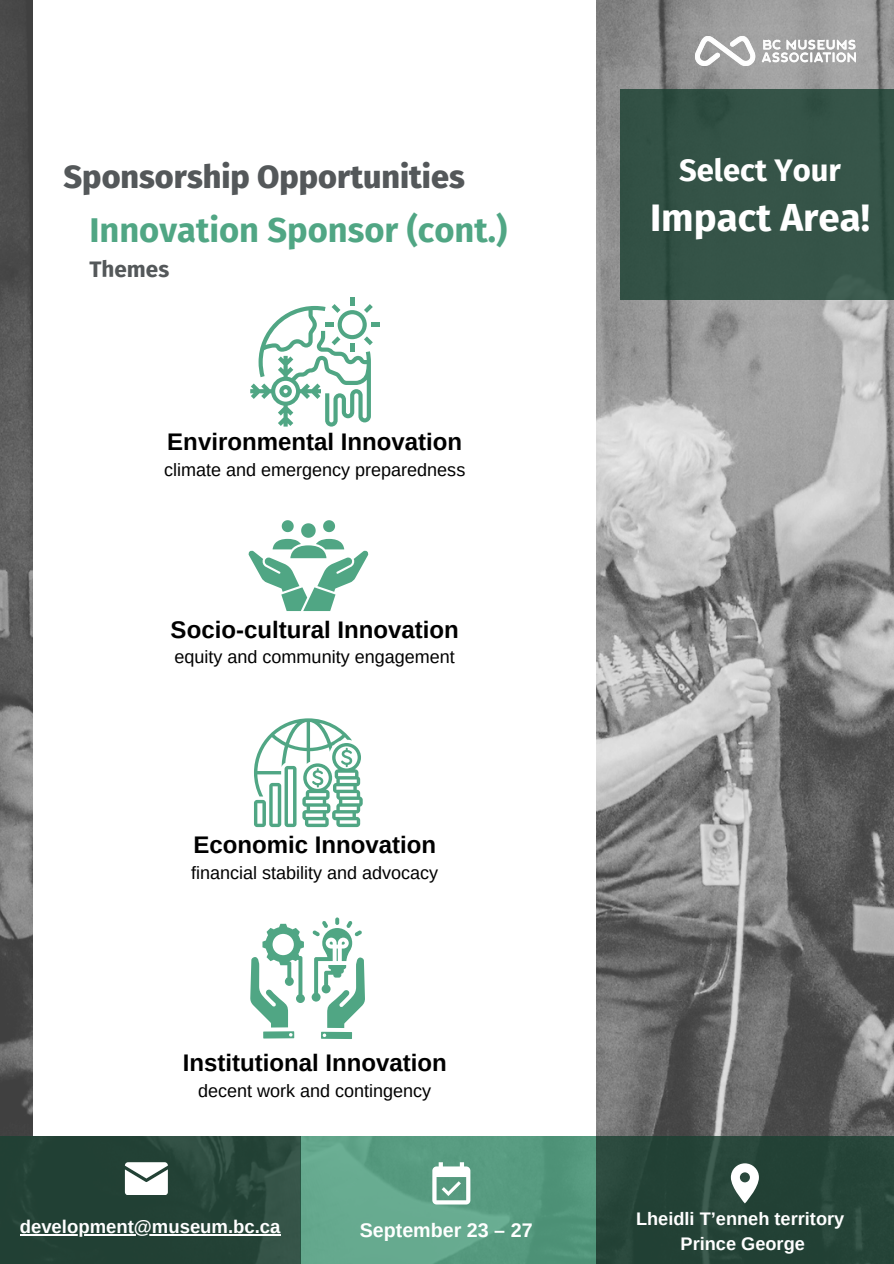
<style>
.page{position:relative;width:894px;height:1264px;background:#fff}
.page>*{position:absolute;margin:0;border:0;box-sizing:border-box;transform-origin:0 0}
.t1{font:700 38.55px "Fira Sans";color:#fff}
.t2{font:700 34.5px "Fira Sans";color:#50a684}
.t3{font:800 32.4px "Fira Sans";color:#54585a}
.t4{font:700 30.9px "Fira Sans";color:#fff}
.t5{font:700 24px "Arimo";color:#000}
.t6{font:700 22.5px "Fira Sans";color:#54585a}
.t7{font:700 19.65px "Arimo";color:#fff}
.t8{font:700 18.45px "Arimo";color:#fff}
.t9{font:700 18.15px/24.8px "Arimo";color:#fff;text-align:center}
.t10{font:18px "Arimo";color:#000}
</style>
<div class="page">
<img style="left:0;top:0;width:893px;height:1135px">
<div style="left:34px;top:0;width:561px;height:1135px;background:#fff"></div>
<img style="left:695px;top:37px;width:160px;height:28px">
<div style="left:300px;top:1135px;width:295px;height:128px;background:linear-gradient(to right,#69ad92,#51947a)"></div>
<svg style="left:432px;top:1162px;width:38px;height:42px"></svg>
<div style="left:595px;top:1135px;width:298px;height:128px;background:#244236"></div>
<svg style="left:730px;top:1163px;width:28px;height:40px"></svg>
<div style="left:0;top:1135px;width:300px;height:128px;background:linear-gradient(to right,#213f33,#304e42)"></div>
<svg style="left:125px;top:1162px;width:43px;height:32px"></svg>
<div style="left:371px;top:322px;width:8px;height:5px;background:#50a684"></div>
<svg style="left:250px;top:297px;width:123px;height:129px"></svg>
<svg style="left:254px;top:718px;width:108px;height:109px"></svg>
<svg style="left:250px;top:917px;width:115px;height:122px"></svg>
<hr style="left:20px;top:1234px;width:260px;height:1px;background:#fff">
<svg style="left:248px;top:520px;width:120px;height:91px"></svg>
<div style="left:620px;top:89px;width:273px;height:211px;background:#355347"></div>
<h3 class="t3" style="left:63px;top:157px;width:402px">Sponsorship Opportunities</h3>
<h2 class="t2" style="left:89px;top:210px;width:419px">Innovation Sponsor (cont.)</h2>
<p class="t6" style="left:89px;top:256px;width:81px">Themes</p>
<h3 class="t5" style="left:167px;top:428px;width:296px">Environmental Innovation</h3>
<p class="t10" style="left:164px;top:459px;width:303px">climate and emergency preparedness</p>
<h3 class="t5" style="left:171px;top:616px;width:289px">Socio-cultural Innovation</h3>
<p class="t10" style="left:174px;top:647px;width:282px">equity and community engagement</p>
<h3 class="t5" style="left:193px;top:831px;width:244px">Economic Innovation</h3>
<p class="t10" style="left:191px;top:862px;width:248px">financial stability and advocacy</p>
<h3 class="t5" style="left:183px;top:1049px;width:265px">Institutional Innovation</h3>
<p class="t10" style="left:198px;top:1080px;width:235px">decent work and contingency</p>
<h3 class="t4" style="left:679px;top:152px;width:163px">Select Your</h3>
<h1 class="t1" style="left:649px;top:195px;width:221px">Impact Area!</h1>
<p class="t8" style="left:20px;top:1216px;width:262px">development@museum.bc.ca</p>
<p class="t7" style="left:359px;top:1218px;width:174px">September 23 – 27</p>
<p class="t9" style="left:636px;top:1206px;width:210px">Lheidli T’enneh territory<br>Prince George</p>
</div>
